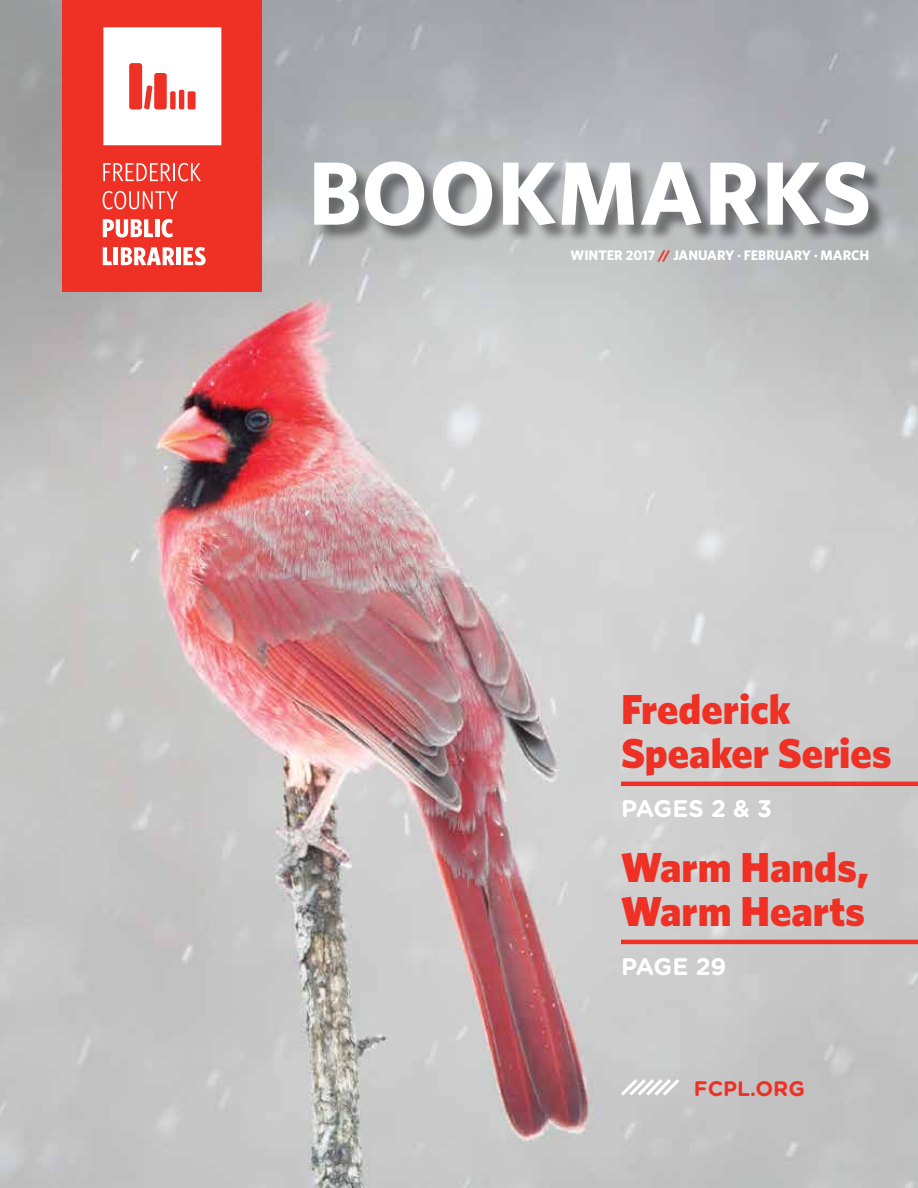
<style>
.page{position:relative;width:918px;height:1188px;background:#fff}
.page>*{position:absolute;margin:0;border:0;box-sizing:border-box;transform-origin:0 0}
.t1{font:700 90px "Whitney";letter-spacing:.02em;color:#fff}
.t2{font:900 42px/44.4px "Whitney";color:#ee3124}
.t3{font:700 24px "Gotham Rounded";letter-spacing:-.015em;color:#fff}
.t4{font:700 21px "Gotham Rounded";color:#ee3124}
.t5{font:700 13.8px "Whitney";color:#fff}
.s1{color:#ee3124}
</style>
<div class="page">
<img style="left:0;top:0;width:918px;height:1188px">
<div style="left:317px;top:164px;width:570px;height:80px;background:#000;opacity:.42"></div>
<div style="left:62px;top:0;width:200px;height:292px;background:#ee3124"></div>
<svg style="left:103px;top:27px;width:118px;height:118px;background:#fde7e5"></svg>
<svg style="left:103px;top:163px;width:98px;height:18px"></svg>
<svg style="left:103px;top:191px;width:75px;height:18px"></svg>
<svg style="left:103px;top:219px;width:50px;height:18px"></svg>
<hr style="left:155px;top:219px;width:4px;height:18px;background:#fff">
<svg style="left:162px;top:219px;width:11px;height:18px"></svg>
<svg style="left:103px;top:247px;width:9px;height:18px"></svg>
<hr style="left:114px;top:247px;width:4px;height:18px;background:#fff">
<svg style="left:121px;top:247px;width:54px;height:18px"></svg>
<div style="left:176px;top:247px;width:5px;height:18px;background:#fff"></div>
<svg style="left:183px;top:247px;width:23px;height:18px"></svg>
<svg style="left:618px;top:1076px;width:65px;height:23px"></svg>
<hr style="left:621px;top:782px;width:297px;height:4px;background:#ee3124">
<hr style="left:621px;top:940px;width:297px;height:4px;background:#ee3124">
<h1 class="t1" style="left:309px;top:139px;width:564px">BOOKMARKS</h1>
<p class="t5" style="left:571px;top:247px;width:300px">WINTER 2017 <span class="s1">//</span> JANUARY · FEBRUARY · MARCH</p>
<p class="t2" style="left:621px;top:686px;width:272px">Frederick<br>Speaker Series</p>
<p class="t3" style="left:621px;top:791px;width:153px">PAGES 2 &amp; 3</p>
<p class="t2" style="left:621px;top:844px;width:249px">Warm Hands,<br>Warm Hearts</p>
<p class="t3" style="left:621px;top:949px;width:107px">PAGE 29</p>
<p class="t4" style="left:694px;top:1073px;width:112px">FCPL.ORG</p>
</div>
